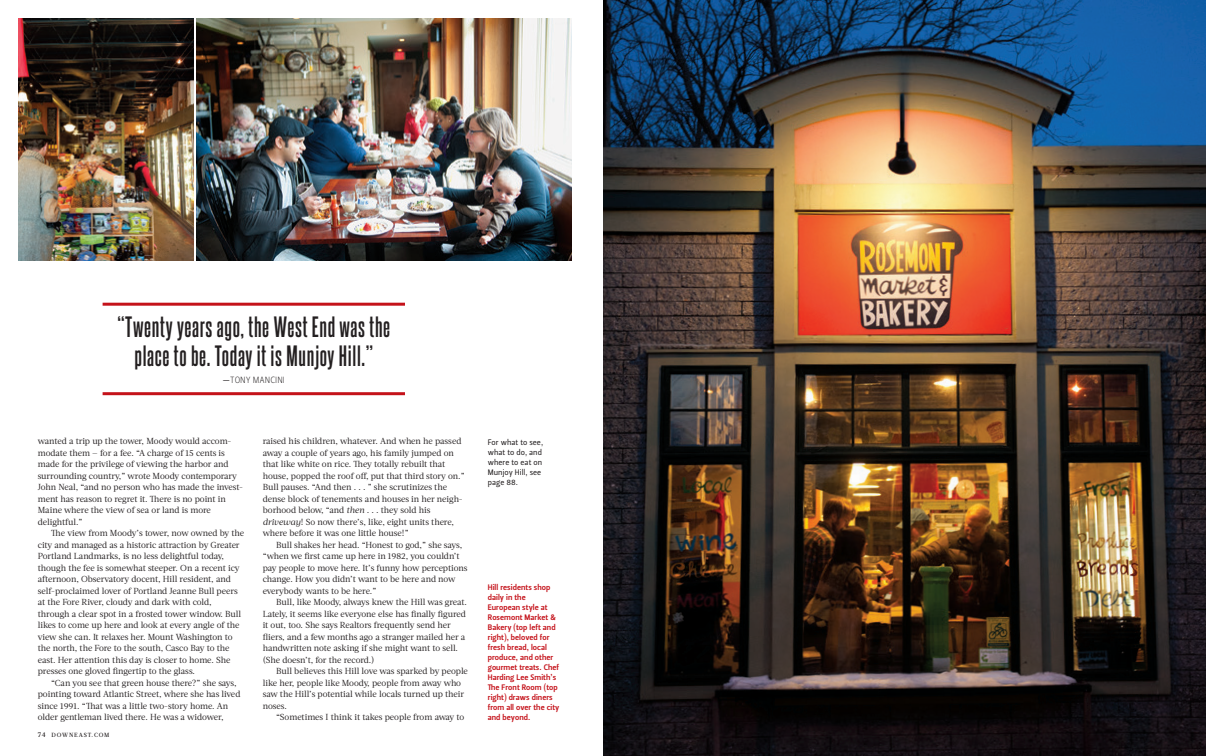
<style>
.page{position:relative;width:1206px;height:756px;background:#fff}
.page>*{position:absolute;margin:0;border:0;box-sizing:border-box;transform-origin:0 0}
.esta_9_12_left{font:700 25px/29px "Steelfish Rg";letter-spacing:.025em;color:#231f20;text-align:center}
.esta_9_12_left-2{font:9px "Leitura Sans Grot 1";letter-spacing:.005em;color:#231f20}
.acta{font:8.8px/11.5px "Acta";letter-spacing:-.005em;color:#231f20}
.t1{font:8px/10px "Leitura Sans Grot 3";letter-spacing:.005em;color:#c4121a}
.t2{font:8px/10px "Leitura Sans Grot 2";letter-spacing:.005em;color:#231f20}
.folio_left{font:500 6px "Acta";letter-spacing:.14em;color:#231f20}
.s1{font-family:"Leitura Sans Grot 2"}
.s2{font-size:7px}
.s3{font-style:italic}
</style>
<div class="page">
<img style="left:603px;top:0;width:603px;height:756px">
<img style="left:18px;top:18px;width:176px;height:242px">
<img style="left:197px;top:18px;width:375px;height:242px">
<hr style="left:103px;top:303px;width:302px;height:3px;background:#c4121a">
<hr style="left:103px;top:392px;width:302px;height:3px;background:#c4121a">
<p class="esta_9_12_left" style="left:117px;top:312px;width:274px">“Twenty years ago, the West End was the place to be. Today it is Munjoy Hill.”</p>
<p class="esta_9_12_left-2" style="left:223px;top:374px;width:64px"><span class="s1">—</span>TONY MANCINI</p>
<p class="acta" style="left:38px;top:435px;width:207px">wanted a trip up the tower, Moody would accom&shy;modate them — for a fee. “A charge of 15 cents is made for the privilege of viewing the harbor and surrounding country,” wrote Moody contemporary John Neal, “and no person who has made the invest&shy;ment has reason to regret it. There is no point in Maine where the view of sea or land is more delightful.”</p>
<p class="acta" style="left:38px;top:527px;width:208px;text-indent:13px">The view from Moody’s tower, now owned by the city and managed as a historic attraction by Greater Portland Landmarks, is no less delightful today, though the fee is somewhat steeper. On a recent icy afternoon, Observatory docent, Hill resident, and self-proclaimed lover of Portland Jeanne Bull peers at the Fore River, cloudy and dark with cold, through a clear spot in a frosted tower window. Bull likes to come up here and look at every angle of the view she can. It relaxes her. Mount Washington to the north, the Fore to the south, Casco Bay to the east. Her attention this day is closer to home. She presses one gloved fingertip to the glass.</p>
<p class="acta" style="left:38px;top:677px;width:204px;text-indent:13px">“Can you see that green house there?” she says, pointing toward Atlantic Street, where she has lived since 1991. “That was a little two-story home. An older gentleman lived there. He was a widower,</p>
<p class="folio_left" style="left:38px;top:731px;width:73px"><span class="s2">74</span> DOWNEAST.COM</p>
<p class="acta" style="left:263px;top:435px;width:204px">raised his children, whatever. And when he passed away a couple of years ago, his family jumped on that like white on rice. They totally rebuilt that house, popped the roof off, put that third story on.” Bull pauses. “And then . . . ” she scrutinizes the dense block of tenements and houses in her neigh&shy;borhood below, “and <span class="s3">then . . .</span> they sold his <span class="s3">driveway</span>! So now there’s, like, eight units there, where before it was one little house!”</p>
<p class="acta" style="left:263px;top:539px;width:206px;text-indent:13px">Bull shakes her head. “Honest to god,” she says, “when we first came up here in 1982, you couldn’t pay people to move here. It’s funny how perceptions change. How you didn’t want to be here and now everybody wants to be here.”</p>
<p class="acta" style="left:263px;top:596px;width:206px;text-indent:13px">Bull, like Moody, always knew the Hill was great.<br>Lately, it seems like everyone else has finally figured it out, too. She says Realtors frequently send her fliers, and a few months ago a stranger mailed her a handwritten note asking if she might want to sell. (She doesn’t, for the record.)</p>
<p class="acta" style="left:263px;top:665px;width:207px;text-indent:13px">Bull believes this Hill love was sparked by people like her, people like Moody, people from away who saw the Hill’s potential while locals turned up their noses.</p>
<p class="acta" style="left:276px;top:711px;width:190px">“Sometimes I think it takes people from away to</p>
<p class="t2" style="left:488px;top:437px;width:57px">For what to see, what to do, and where to eat on<br>Munjoy Hill, see page 88.</p>
<p class="t1" style="left:488px;top:582px;width:73px">Hill residents shop daily in the<br>European style at<br>Rosemont Market &amp;<br>Bakery (top left and right), beloved for fresh bread, local produce, and other gourmet treats. Chef<br>Harding Lee Smith’s<br>The Front Room (top right) draws diners from all over the city and beyond.</p>
</div>
